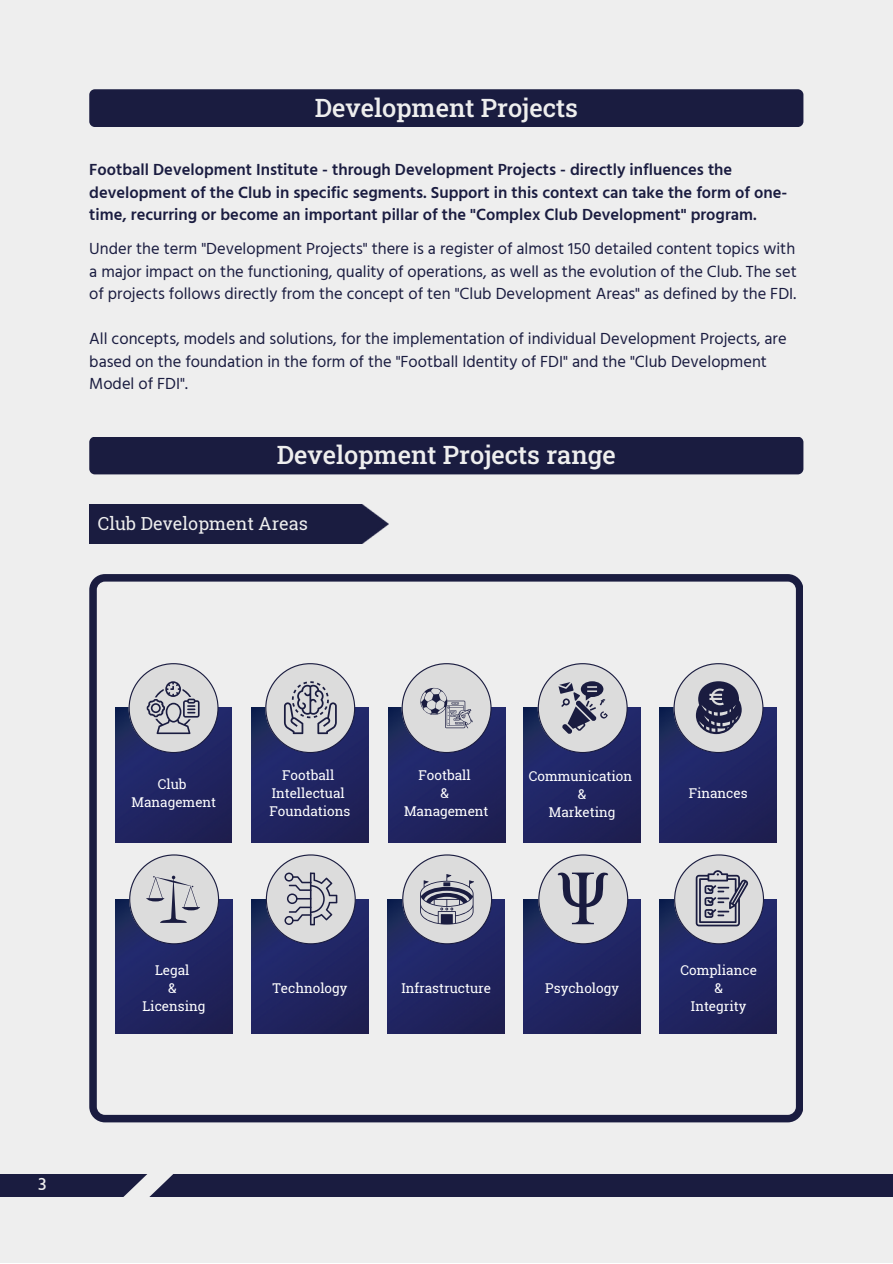
<style>
.page{position:relative;width:893px;height:1264px;background:#fff}
.page>*{position:absolute;margin:0;border:0;box-sizing:border-box;transform-origin:0 0}
.t1{font:500 25.5px "Roboto Slab";color:#eee}
.t2{font:18px "Roboto Slab";color:#eee}
.t3{font:500 18px "Hind Madurai";color:#eee}
.t4{font:16.5px/22.5px "Hind Madurai";color:#1a1c40;text-align:justify}
.t5{font:600 16.5px/22.5px "Hind Madurai";color:#1a1c40}
.t6{font:13.5px/18px "Roboto Slab";color:#fff;text-align:center}
</style>
<div class="page">
<div style="left:0;top:0;width:892px;height:1262px;background:#eee"></div>
<div style="left:89px;top:89px;width:714px;height:38px;background:#1a1c40;border-radius:6px"></div>
<svg style="left:89px;top:574px;width:714px;height:548px"></svg>
<img style="left:115px;top:899px;width:117px;height:134px">
<img style="left:251px;top:899px;width:117px;height:134px">
<img style="left:387px;top:899px;width:117px;height:134px">
<img style="left:524px;top:899px;width:117px;height:134px">
<img style="left:659px;top:899px;width:117px;height:134px">
<img style="left:115px;top:708px;width:116px;height:134px">
<img style="left:251px;top:708px;width:117px;height:134px">
<img style="left:388px;top:708px;width:117px;height:134px">
<img style="left:523px;top:708px;width:117px;height:134px">
<img style="left:659px;top:708px;width:117px;height:134px">
<svg style="left:128px;top:663px;width:90px;height:90px;background:#b3b4bf"></svg>
<svg style="left:265px;top:663px;width:90px;height:90px;background:#b2b3be"></svg>
<svg style="left:401px;top:663px;width:90px;height:90px;background:#b8b9c3"></svg>
<svg style="left:537px;top:663px;width:90px;height:90px;background:#acadb9"></svg>
<svg style="left:673px;top:663px;width:90px;height:90px;background:#9b9dac"></svg>
<svg style="left:129px;top:854px;width:90px;height:90px;background:#babbc4"></svg>
<svg style="left:266px;top:854px;width:90px;height:90px;background:#b4b5bf"></svg>
<svg style="left:402px;top:854px;width:90px;height:90px;background:#aeafba"></svg>
<svg style="left:538px;top:854px;width:90px;height:90px;background:#adaeba"></svg>
<svg style="left:674px;top:854px;width:90px;height:90px;background:#abacb8"></svg>
<div style="left:89px;top:505px;width:299px;height:38px;background:#1a1c40"></div>
<div style="left:89px;top:436px;width:714px;height:38px;background:#1a1c40;border-radius:6px"></div>
<div style="left:0;top:1174px;width:892px;height:22px;background:#1a1c40"></div>
<svg style="left:123px;top:1174px;width:51px;height:23px"></svg>
<h1 class="t1" style="left:315px;top:90px;width:265px">Development Projects</h1>
<p class="t5" style="left:89px;top:159px;width:699px">Football Development Institute - through Development Projects - directly influences the development of the Club in specific segments. Support in this context can take the form of one&shy;time, recurring or become an important pillar of the "Complex Club Development" program.</p>
<p class="t4" style="left:89px;top:238px;width:709px">Under the term "Development Projects" there is a register of almost 150 detailed content topics with a major impact on the functioning, quality of operations, as well as the evolution of the Club. The set of projects follows directly from the concept of ten "Club Development Areas" as defined by the FDI.</p>
<p class="t4" style="left:89px;top:328px;width:698px;text-align:left">All concepts, models and solutions, for the implementation of individual Development Projects, are based on the foundation in the form of the "Football Identity of FDI" and the "Club Development<br>Model of FDI".</p>
<h1 class="t1" style="left:277px;top:437px;width:340px">Development Projects range</h1>
<p class="t2" style="left:98px;top:511px;width:211px">Club Development Areas</p>
<p class="t3" style="left:38px;top:1172px;width:10px">3</p>
<p class="t6" style="left:132px;top:775px;width:86px">Club<br>Management</p>
<p class="t6" style="left:269px;top:766px;width:82px">Football<br>Intellectual<br>Foundations</p>
<p class="t6" style="left:404px;top:766px;width:86px">Football<br>&amp;<br>Management</p>
<p class="t6" style="left:528px;top:766px;width:105px">Communication &amp;<br>Marketing</p>
<p class="t6" style="left:688px;top:784px;width:60px">Finances</p>
<p class="t6" style="left:142px;top:960px;width:65px">Legal<br>&amp;<br>Licensing</p>
<p class="t6" style="left:272px;top:978px;width:76px">Technology</p>
<p class="t6" style="left:401px;top:978px;width:91px">Infrastructure</p>
<p class="t6" style="left:545px;top:978px;width:75px">Psychology</p>
<p class="t6" style="left:680px;top:960px;width:78px">Compliance &amp;<br>Integrity</p>
</div>
